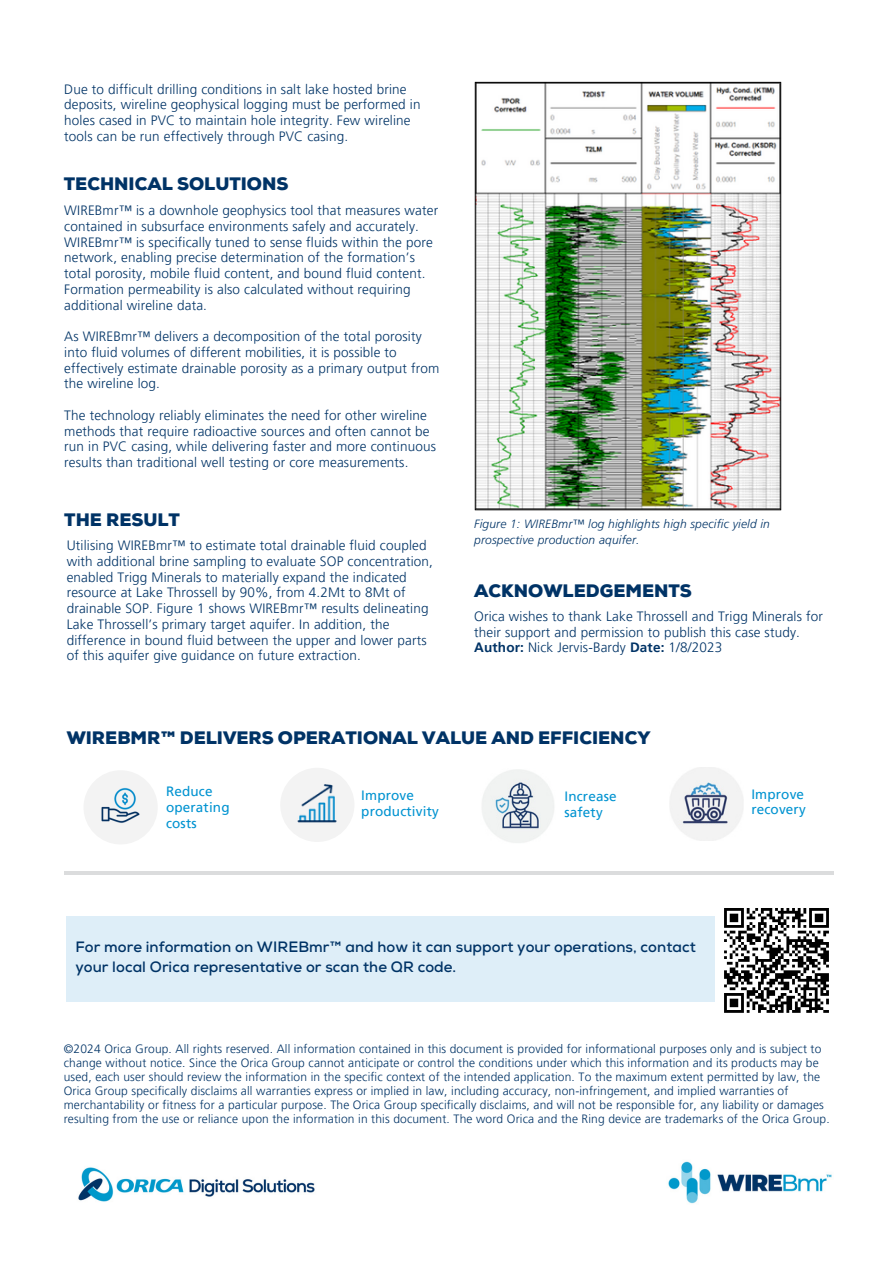
<style>
.page{position:relative;width:894px;height:1264px;background:#fff}
.page>*{position:absolute;margin:0;border:0;box-sizing:border-box;transform-origin:0 0}
.t1{font:900 18px "Nexa";color:#036}
.t2{font:700 15px/20.2px "Nexa";letter-spacing:.005em;color:#036}
.t3{font:300 13.5px/15.8px "Frutiger LT Pro";letter-spacing:.01em;color:#036}
.t4{font:13.5px/15.8px "Frutiger LT Pro";letter-spacing:.01em;color:#0093d1}
.t5{font:300 12px/14px "Frutiger LT Pro";letter-spacing:.01em;color:#036}
.t6{font:italic 300 12px/15.8px "Frutiger LT Std";letter-spacing:.015em;color:#036}
.s1{font-weight:700}
</style>
<div class="page">
<img style="left:474px;top:81px;width:307px;height:429px">
<hr style="left:64px;top:871px;width:769px;height:3px;background:#dbdcdd">
<div style="left:67px;top:916px;width:647px;height:85px;background:#deeef8"></div>
<svg style="left:724px;top:908px;width:105px;height:105px"></svg>
<img style="left:78px;top:1167px;width:237px;height:35px">
<img style="left:668px;top:1161px;width:164px;height:43px">
<div style="left:83px;top:770px;width:75px;height:74px;background:#f3f3f3;border-radius:50%"></div>
<img style="left:94px;top:779px;width:46px;height:44px">
<div style="left:280px;top:767px;width:74px;height:75px;background:#f3f3f3;border-radius:50%"></div>
<img style="left:291px;top:776px;width:46px;height:47px">
<img style="left:482px;top:769px;width:72px;height:74px">
<img style="left:670px;top:767px;width:73px;height:74px">
<h1 class="t3" style="left:64px;top:81px;width:357px">Due to difficult drilling conditions in salt lake hosted brine deposits, wireline geophysical logging must be performed in holes cased in PVC to maintain hole integrity. Few wireline tools can be run effectively through PVC casing.</h1>
<h3 class="t1" style="left:64px;top:173px;width:226px">TECHNICAL SOLUTIONS</h3>
<h1 class="t3" style="left:64px;top:202px;width:375px">WIREBmr™ is a downhole geophysics tool that measures water contained in subsurface environments safely and accurately.<br>WIREBmr™ is specifically tuned to sense fluids within the pore network, enabling precise determination of the formation’s total porosity, mobile fluid content, and bound fluid content.<br>Formation permeability is also calculated without requiring additional wireline data.</h1>
<h3 class="t3" style="left:64px;top:328px;width:376px">As WIREBmr™ delivers a decomposition of the total porosity into fluid volumes of different mobilities, it is possible to effectively estimate drainable porosity as a primary output from the wireline log.</h3>
<p class="t3" style="left:64px;top:407px;width:373px">The technology reliably eliminates the need for other wireline methods that require radioactive sources and often cannot be run in PVC casing, while delivering faster and more continuous results than traditional well testing or core measurements.</p>
<h3 class="t1" style="left:64px;top:509px;width:117px">THE RESULT</h3>
<h3 class="t3" style="left:67px;top:537px;width:368px">Utilising WIREBmr™ to estimate total drainable fluid coupled with additional brine sampling to evaluate SOP concentration, enabled Trigg Minerals to materially expand the indicated resource at Lake Throssell by 90%, from 4.2Mt to 8Mt of drainable SOP. Figure 1 shows WIREBmr™ results delineating Lake Throssell’s primary target aquifer. In addition, the difference in bound fluid between the upper and lower parts of this aquifer give guidance on future extraction.</h3>
<h3 class="t6" style="left:474px;top:517px;width:297px">Figure 1: WIREBmr™ log highlights high specific yield in prospective production aquifer.</h3>
<h1 class="t1" style="left:474px;top:580px;width:219px">ACKNOWLEDGEMENTS</h1>
<h3 class="t3" style="left:474px;top:608px;width:350px">Orica wishes to thank Lake Throssell and Trigg Minerals for their support and permission to publish this case study.<br><span class="s1">Author:</span> Nick Jervis-Bardy <span class="s1">Date:</span> 1/8/2023</h3>
<p class="t1" style="left:67px;top:727px;width:585px">WIREBMR™ DELIVERS OPERATIONAL VALUE AND EFFICIENCY</p>
<p class="t4" style="left:166px;top:783px;width:65px">Reduce operating costs</p>
<h3 class="t4" style="left:361px;top:787px;width:79px">Improve productivity</h3>
<p class="t4" style="left:564px;top:788px;width:54px">Increase safety</p>
<h3 class="t4" style="left:751px;top:786px;width:56px">Improve recovery</h3>
<p class="t2" style="left:75px;top:937px;width:621px">For more information on WIREBmr™ and how it can support your operations, contact your local Orica representative or scan the QR code.</p>
<h1 class="t5" style="left:64px;top:1041px;width:767px">©2024 Orica Group. All rights reserved. All information contained in this document is provided for informational purposes only and is subject to change without notice. Since the Orica Group cannot anticipate or control the conditions under which this information and its products may be used, each user should review the information in the specific context of the intended application. To the maximum extent permitted by law, the Orica Group specifically disclaims all warranties express or implied in law, including accuracy, non-infringement, and implied warranties of merchantability or fitness for a particular purpose. The Orica Group specifically disclaims, and will not be responsible for, any liability or damages resulting from the use or reliance upon the information in this document. The word Orica and the Ring device are trademarks of the Orica Group.</h1>
</div>
